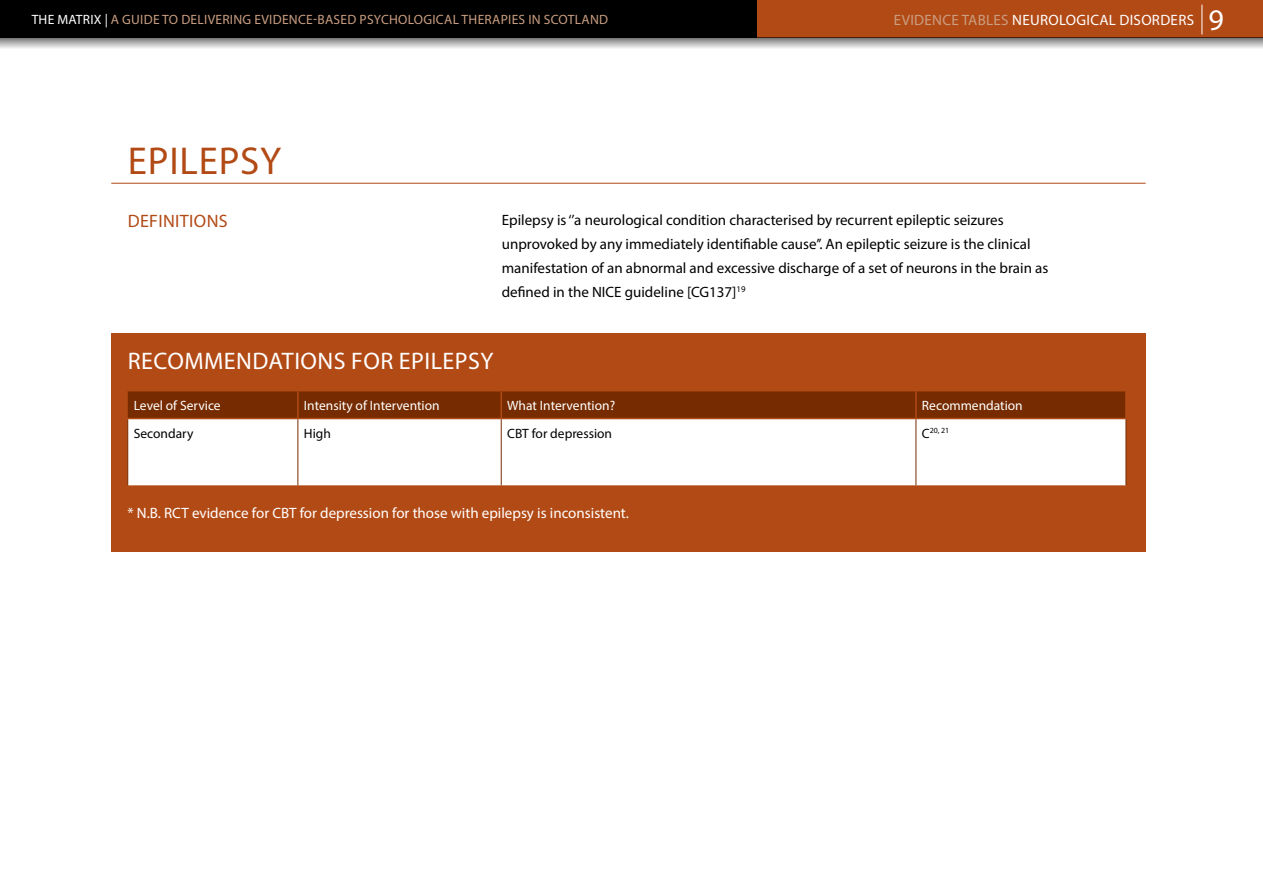
<style>
.page{position:relative;width:1263px;height:893px;background:#fff}
.page>*{position:absolute;margin:0;border:0;box-sizing:border-box;transform-origin:0 0}
.t1{font:39px "Myriad Pro";letter-spacing:.02em;color:#b24a15}
.t2{font:24px "Myriad Pro";letter-spacing:.02em;color:#fff}
.t3{font:18px "Myriad Pro";letter-spacing:.02em;color:#b24a15}
.t4{font:15px/24px "Myriad Pro";color:#000}
.t5{font:15px "Myriad Pro";color:#fff}
.t6{font:15px "Myriad Pro";letter-spacing:.02em;color:#fff}
.t7{font:13.5px "Myriad Pro";letter-spacing:.02em;color:#ca9e81}
.t8{font:13.5px "Myriad Pro";color:#fff}
.t9{font:13.5px "Myriad Pro";color:#000}
.t10{font:7.8px "Myriad Pro";color:#000}
.s1{color:#fff}
.s2{color:#ca9e81}
.s3{font-size:30px}
.s4{font-size:13.5px}
</style>
<div class="page">
<div style="left:111px;top:333px;width:1035px;height:219px;background:#b24a15"></div>
<svg style="left:128px;top:391px;width:997px;height:27px;background:#772c00"></svg>
<div style="left:128px;top:419px;width:998px;height:66px;background:#fff"></div>
<hr style="left:297px;top:391px;width:2px;height:27px;background:#b24a15">
<hr style="left:500px;top:391px;width:2px;height:27px;background:#b24a15">
<hr style="left:915px;top:391px;width:2px;height:27px;background:#b24a15">
<hr style="left:127px;top:419px;width:1px;height:66px;background:#762c00">
<hr style="left:298px;top:419px;width:1px;height:66px;background:#762c00">
<hr style="left:501px;top:419px;width:1px;height:66px;background:#762c00">
<hr style="left:916px;top:419px;width:1px;height:66px;background:#762c00">
<hr style="left:1126px;top:419px;width:1px;height:66px;background:#762c00">
<div style="left:251px;top:0;width:1012px;height:37px;background:#b24a15"></div>
<div style="left:0;top:0;width:756px;height:37px;background:#000"></div>
<svg style="left:1202px;top:5px;width:1px;height:29px"></svg>
<svg style="left:0;top:37px;width:1263px;height:11px;background:#a6a4a3"></svg>
<hr style="left:111px;top:183px;width:1035px;height:1px;background:#b24a15">
<p class="t7" style="left:32px;top:11px;width:578px"><span class="s1">THE MATRIX |</span> A GUIDE TO DELIVERING EVIDENCE-BASED PSYCHOLOGICAL THERAPIES IN SCOTLAND</p>
<p class="t6" style="left:894px;top:10px;width:331px"><span class="s2">EVIDENCE TABLES</span> NEUROLOGICAL DISORDERS <span class="s3">9</span></p>
<h1 class="t1" style="left:128px;top:137px;width:155px">EPILEPSY</h1>
<p class="t3" style="left:128px;top:210px;width:102px">DEFINITIONS</p>
<p class="t4" style="left:502px;top:207px;width:548px">Epilepsy is ‘’a neurological condition characterised by recurrent epileptic seizures unprovoked by any immediately identifiable cause’’. An epileptic seizure is the clinical manifestation of an abnormal and excessive discharge of a set of neurons in the brain as defined in the NICE guideline [CG137]<sup>19</sup></p>
<h2 class="t2" style="left:128px;top:346px;width:367px">RECOMMENDATIONS FOR EPILEPSY</h2>
<p class="t8" style="left:134px;top:397px;width:88px">Level of Service</p>
<p class="t8" style="left:304px;top:397px;width:137px">Intensity of Intervention</p>
<p class="t8" style="left:507px;top:397px;width:109px">What Intervention?</p>
<p class="t8" style="left:922px;top:397px;width:102px">Recommendation</p>
<p class="t9" style="left:134px;top:425px;width:61px">Secondary</p>
<p class="t9" style="left:304px;top:425px;width:29px">High</p>
<p class="t9" style="left:507px;top:425px;width:106px">CBT for depression</p>
<p class="t10" style="left:922px;top:426px;width:29px"><span class="s4">C</span>20, 21</p>
<p class="t5" style="left:128px;top:504px;width:503px">* N.B. RCT evidence for CBT for depression for those with epilepsy is inconsistent.</p>
</div>
